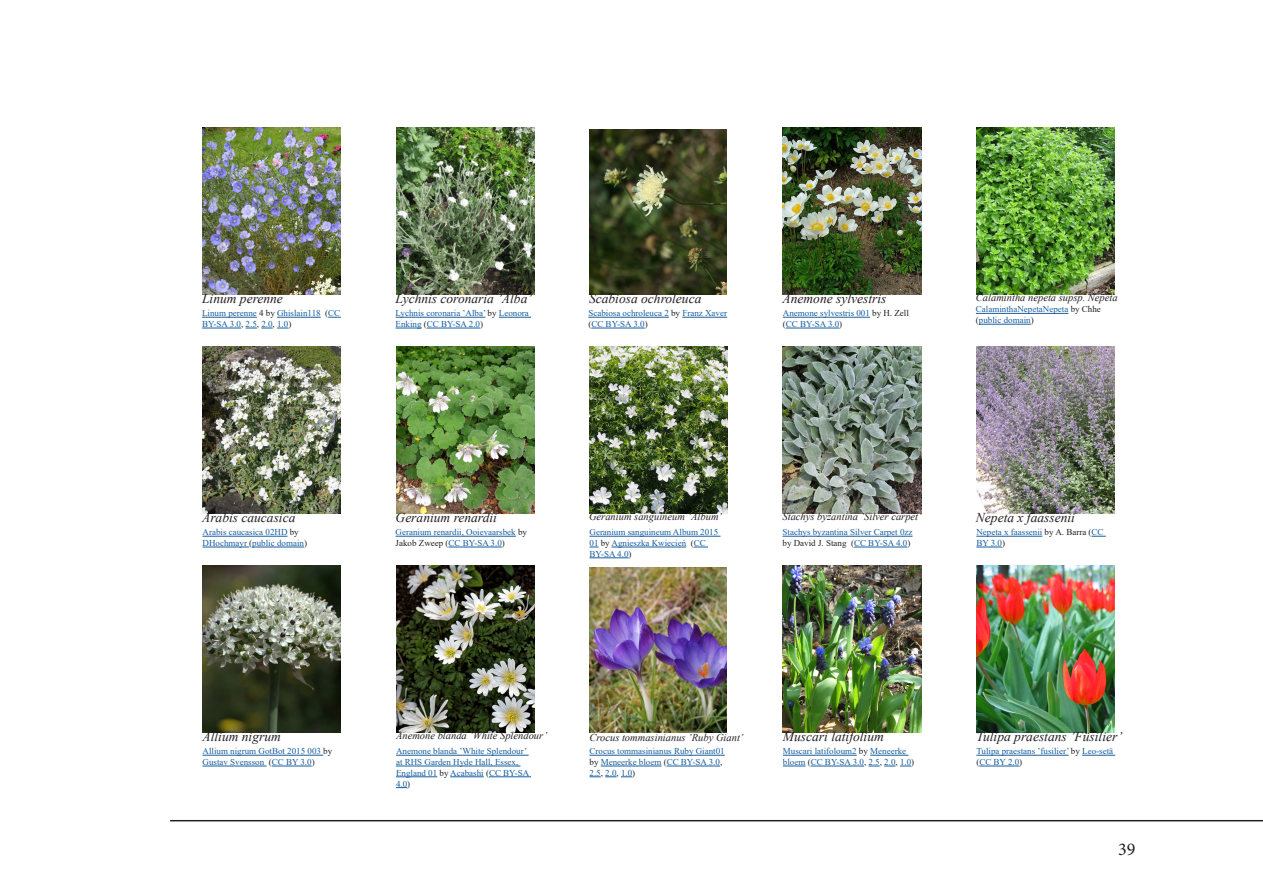
<style>
.page{position:relative;width:1263px;height:893px;background:#fff}
.page>*{position:absolute;margin:0;border:0;box-sizing:border-box;transform-origin:0 0}
.t1{font:18px "Minion Pro";color:#231f20}
.plant_caption{font:italic 13.5px "Times New Roman";color:#231f20}
.plant_caption_specia{font:italic 10.5px "Times New Roman";color:#231f20}
.Image_refs{font:9px/10.8px "Times New Roman";color:#175d9e}
.s1{color:#231f20}
</style>
<div class="page">
<img style="left:589px;top:130px;width:137px;height:164px">
<img style="left:783px;top:566px;width:138px;height:166px">
<img style="left:976px;top:347px;width:139px;height:166px">
<img style="left:396px;top:128px;width:138px;height:166px">
<img style="left:202px;top:128px;width:139px;height:166px">
<img style="left:589px;top:347px;width:139px;height:166px">
<img style="left:396px;top:347px;width:138px;height:166px">
<img style="left:589px;top:568px;width:137px;height:164px">
<img style="left:976px;top:128px;width:139px;height:166px">
<img style="left:202px;top:347px;width:139px;height:166px">
<img style="left:202px;top:566px;width:139px;height:166px">
<img style="left:976px;top:566px;width:139px;height:166px">
<img style="left:783px;top:347px;width:138px;height:166px">
<img style="left:396px;top:566px;width:138px;height:166px">
<img style="left:783px;top:128px;width:138px;height:166px">
<hr style="left:170px;top:820px;width:1093px;height:1px;background:#231f20">
<hr style="left:202px;top:317px;width:55px;height:1px;background:#175d9e">
<hr style="left:277px;top:317px;width:44px;height:1px;background:#175d9e">
<svg style="left:328px;top:317px;width:13px;height:1px"></svg>
<hr style="left:202px;top:328px;width:39px;height:1px;background:#175d9e">
<svg style="left:246px;top:328px;width:42px;height:1px"></svg>
<hr style="left:202px;top:536px;width:85px;height:1px;background:#175d9e">
<hr style="left:202px;top:547px;width:47px;height:1px;background:#175d9e">
<hr style="left:252px;top:547px;width:52px;height:1px;background:#175d9e">
<hr style="left:202px;top:755px;width:121px;height:1px;background:#175d9e">
<hr style="left:202px;top:766px;width:65px;height:1px;background:#175d9e">
<hr style="left:272px;top:766px;width:40px;height:1px;background:#175d9e">
<hr style="left:396px;top:755px;width:133px;height:1px;background:#175d9e">
<hr style="left:396px;top:766px;width:124px;height:1px;background:#175d9e">
<hr style="left:396px;top:776px;width:41px;height:1px;background:#175d9e">
<hr style="left:450px;top:776px;width:34px;height:1px;background:#175d9e">
<hr style="left:489px;top:776px;width:42px;height:1px;background:#175d9e">
<hr style="left:589px;top:755px;width:136px;height:1px;background:#175d9e">
<hr style="left:601px;top:766px;width:60px;height:1px;background:#175d9e">
<hr style="left:667px;top:766px;width:53px;height:1px;background:#175d9e">
<svg style="left:589px;top:776px;width:43px;height:1px"></svg>
<hr style="left:783px;top:755px;width:74px;height:1px;background:#175d9e">
<hr style="left:870px;top:755px;width:38px;height:1px;background:#175d9e">
<svg style="left:783px;top:766px;width:22px;height:1px"></svg>
<hr style="left:811px;top:766px;width:53px;height:1px;background:#175d9e">
<svg style="left:868px;top:766px;width:43px;height:1px"></svg>
<hr style="left:976px;top:755px;width:93px;height:1px;background:#175d9e">
<hr style="left:1082px;top:755px;width:33px;height:1px;background:#175d9e">
<hr style="left:979px;top:766px;width:40px;height:1px;background:#175d9e">
<hr style="left:396px;top:536px;width:120px;height:1px;background:#175d9e">
<hr style="left:449px;top:547px;width:53px;height:1px;background:#175d9e">
<hr style="left:589px;top:536px;width:131px;height:1px;background:#175d9e">
<hr style="left:611px;top:547px;width:75px;height:1px;background:#175d9e">
<svg style="left:694px;top:547px;width:14px;height:1px"></svg>
<hr style="left:589px;top:558px;width:39px;height:1px;background:#175d9e">
<hr style="left:782px;top:536px;width:130px;height:1px;background:#175d9e">
<hr style="left:854px;top:547px;width:53px;height:1px;background:#175d9e">
<hr style="left:976px;top:536px;width:66px;height:1px;background:#175d9e">
<svg style="left:1091px;top:536px;width:15px;height:1px"></svg>
<svg style="left:976px;top:547px;width:26px;height:1px"></svg>
<hr style="left:396px;top:317px;width:89px;height:1px;background:#175d9e">
<hr style="left:499px;top:317px;width:32px;height:1px;background:#175d9e">
<svg style="left:396px;top:328px;width:26px;height:1px"></svg>
<hr style="left:427px;top:328px;width:53px;height:1px;background:#175d9e">
<hr style="left:588px;top:317px;width:81px;height:1px;background:#175d9e">
<hr style="left:682px;top:317px;width:45px;height:1px;background:#175d9e">
<hr style="left:591px;top:328px;width:54px;height:1px;background:#175d9e">
<hr style="left:783px;top:317px;width:87px;height:1px;background:#175d9e">
<hr style="left:786px;top:328px;width:53px;height:1px;background:#175d9e">
<hr style="left:976px;top:313px;width:92px;height:1px;background:#175d9e">
<hr style="left:979px;top:324px;width:52px;height:1px;background:#175d9e">
<p class="plant_caption" style="left:202px;top:290px;width:82px">Linum perenne</p>
<p class="Image_refs" style="left:202px;top:308px;width:140px">Linum perenne <span class="s1">4 by</span> Ghislain118 <span class="s1">(</span>CC<br>BY-SA 3.0<span class="s1">,</span> 2.5<span class="s1">,</span> 2.0<span class="s1">,</span> 1.0<span class="s1">)</span></p>
<p class="plant_caption" style="left:396px;top:290px;width:138px">Lychnis coronaria ’Alba’</p>
<p class="plant_caption_specia" style="left:976px;top:291px;width:143px">Calamintha nepeta supsp. Nepeta</p>
<p class="plant_caption" style="left:589px;top:290px;width:114px">Scabiosa ochroleuca</p>
<p class="plant_caption" style="left:782px;top:290px;width:105px">Anemone sylvestris</p>
<p class="Image_refs" style="left:396px;top:308px;width:135px">Lychnis coronaria ’Alba’ <span class="s1">by</span> Leonora<br>Enking <span class="s1">(</span>CC BY-SA 2.0<span class="s1">)</span></p>
<p class="Image_refs" style="left:588px;top:308px;width:140px">Scabiosa ochroleuca 2 <span class="s1">by</span> Franz Xaver <span class="s1">(</span>CC BY-SA 3.0<span class="s1">)</span></p>
<p class="Image_refs" style="left:783px;top:308px;width:127px">Anemone sylvestris 001 <span class="s1">by H. Zell (</span>CC BY-SA 3.0<span class="s1">)</span></p>
<p class="Image_refs" style="left:976px;top:304px;width:126px">CalaminthaNepetaNepeta <span class="s1">by Chhe (</span>public domain<span class="s1">)</span></p>
<p class="plant_caption" style="left:202px;top:509px;width:95px">Arabis caucasica</p>
<p class="plant_caption" style="left:396px;top:509px;width:103px">Geranium renardii</p>
<p class="plant_caption_specia" style="left:589px;top:510px;width:134px">Geranium sanguineum ’Album’</p>
<p class="plant_caption_specia" style="left:782px;top:510px;width:141px">Stachys byzantina ’Silver carpet’</p>
<p class="plant_caption" style="left:976px;top:509px;width:100px">Nepeta x faassenii</p>
<p class="Image_refs" style="left:202px;top:526px;width:106px">Arabis caucasica 02HD <span class="s1">by<br></span>DHochmayr <span class="s1">(</span>public domain<span class="s1">)</span></p>
<p class="Image_refs" style="left:396px;top:526px;width:133px">Geranium renardii, Ooievaarsbek <span class="s1">by<br>Jakob Zweep (</span>CC BY-SA 3.0<span class="s1">)</span></p>
<p class="Image_refs" style="left:589px;top:526px;width:130px">Geranium sanguineum Album 2015<br>01 <span class="s1">by</span> Agnieszka Kwiecień <span class="s1">(</span>CC<br>BY-SA 4.0<span class="s1">)</span></p>
<p class="Image_refs" style="left:782px;top:526px;width:131px">Stachys byzantina Silver Carpet 0zz <span class="s1">by David J. Stang (</span>CC BY-SA 4.0<span class="s1">)</span></p>
<p class="Image_refs" style="left:976px;top:526px;width:129px">Nepeta x faassenii <span class="s1">by A. Barra (</span>CC<br>BY 3.0<span class="s1">)</span></p>
<p class="plant_caption" style="left:202px;top:728px;width:80px">Allium nigrum</p>
<p class="plant_caption_specia" style="left:396px;top:729px;width:153px">Anemone blanda ’White Splendour’</p>
<p class="plant_caption_specia" style="left:589px;top:731px;width:155px">Crocus tommasinianus ’Ruby Giant’</p>
<p class="plant_caption" style="left:783px;top:728px;width:102px">Muscari latifolium</p>
<p class="plant_caption" style="left:976px;top:728px;width:148px">Tulipa praestans ’Füsilier’</p>
<p class="Image_refs" style="left:202px;top:745px;width:131px">Allium nigrum GotBot 2015 003 <span class="s1">by<br></span>Gustav Svensson <span class="s1">(</span>CC BY 3.0<span class="s1">)</span></p>
<p class="Image_refs" style="left:396px;top:745px;width:135px">Anemone blanda ’White Splendour’ at RHS Garden Hyde Hall, Essex,<br>England 01 <span class="s1">by</span> Acabashi <span class="s1">(</span>CC BY-SA<br>4.0<span class="s1">)</span></p>
<p class="Image_refs" style="left:589px;top:745px;width:137px">Crocus tommasinianus Ruby Giant01 <span class="s1">by</span> Meneerke bloem <span class="s1">(</span>CC BY-SA 3.0<span class="s1">,<br></span>2.5<span class="s1">,</span> 2.0<span class="s1">,</span> 1.0<span class="s1">)</span></p>
<p class="Image_refs" style="left:783px;top:745px;width:133px">Muscari latifoloum2 <span class="s1">by</span> Meneerke bloem <span class="s1">(</span>CC BY-SA 3.0<span class="s1">,</span> 2.5<span class="s1">,</span> 2.0<span class="s1">,</span> 1.0<span class="s1">)</span></p>
<p class="Image_refs" style="left:976px;top:745px;width:138px">Tulipa praestans ’fusilier’ <span class="s1">by</span> Leo-setä <span class="s1">(</span>CC BY 2.0<span class="s1">)</span></p>
<h1 class="t1" style="left:1118px;top:837px;width:19px">39</h1>
</div>
